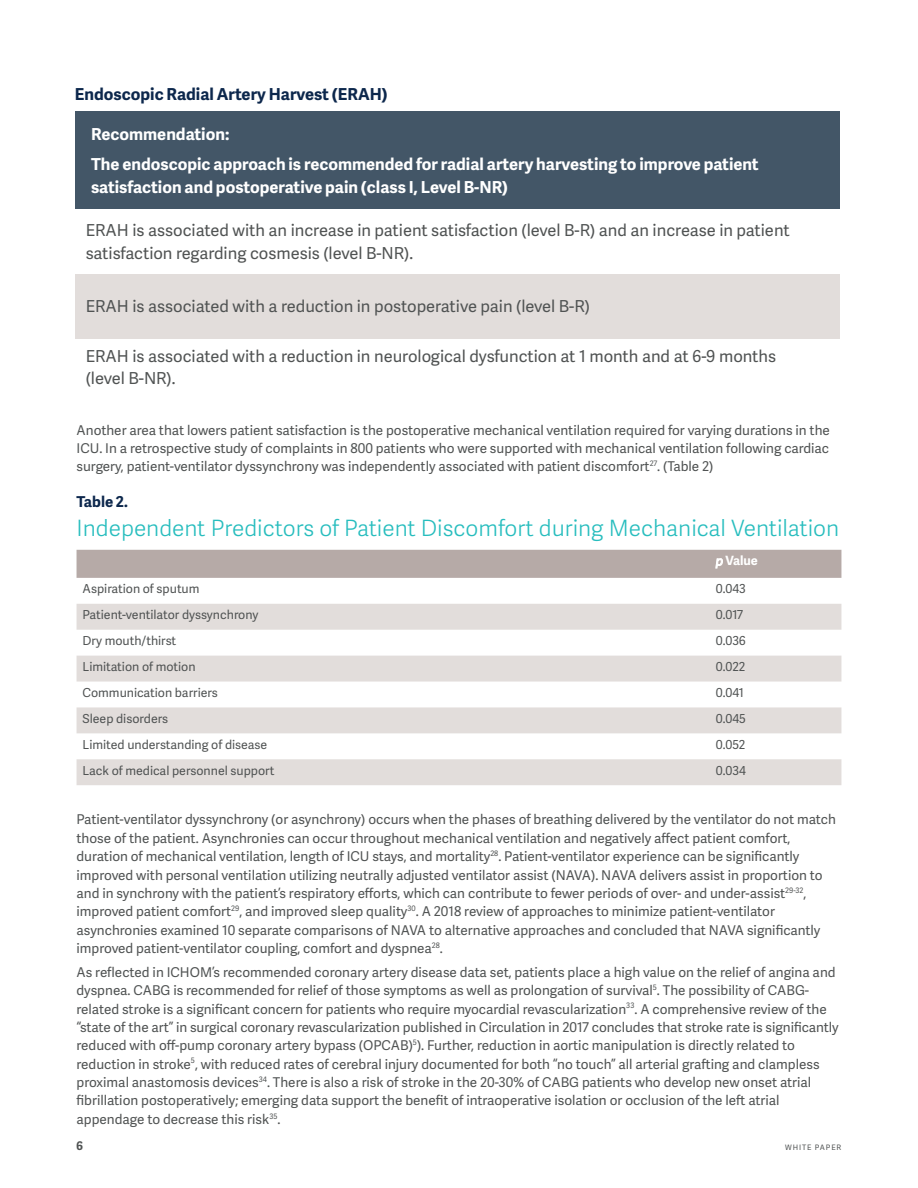
<style>
.page{position:relative;width:918px;height:1188px;background:#fff}
.page>*{position:absolute;margin:0;border:0;box-sizing:border-box;transform-origin:0 0}
.t1{font:300 22.5px "Adelle Sans";color:#27bdbe}
.t2{font:16.5px/22.5px "Adelle Sans";color:#505353}
.t3{font:700 16.5px/30px "Adelle Sans";color:#fff}
.t4{font:700 16.5px "Adelle Sans";color:#0c274c}
.t5{font:700 15px "Adelle Sans";color:#0c274c}
.t6{font:13.5px/18.3px "Adelle Sans";color:#505353}
.t7{font:700 12.75px "Adelle Sans";color:#fff}
.t8{font:12.3px "Adelle Sans";color:#505353}
.t9{font:700 12px "Adelle Sans";color:#505353}
.t10{font:7.5px "Adelle Sans";letter-spacing:.12em;color:#505353}
.s1{font-weight:400;font-style:italic}
</style>
<div class="page">
<div style="left:75px;top:112px;width:765px;height:97px;background:#435667"></div>
<div style="left:75px;top:274px;width:765px;height:65px;background:#e2dddb"></div>
<svg style="left:77px;top:604px;width:764px;height:181px;fill:#e2dddb"></svg>
<div style="left:77px;top:550px;width:764px;height:28px;background:#b6aaa7"></div>
<p class="t4" style="left:75px;top:82px;width:314px">Endoscopic Radial Artery Harvest (ERAH)</p>
<p class="t3" style="left:91px;top:119px;width:669px">Recommendation:<br>The endoscopic approach is recommended for radial artery harvesting to improve patient</p>
<p class="t3" style="left:91px;top:171px;width:419px">satisfaction and postoperative pain (class I, Level B-NR)</p>
<p class="t2" style="left:86px;top:219px;width:705px">ERAH is associated with an increase in patient satisfaction (level B-R) and an increase in patient satisfaction regarding cosmesis (level B-NR).</p>
<p class="t2" style="left:86px;top:295px;width:506px">ERAH is associated with a reduction in postoperative pain (level B-R)</p>
<p class="t2" style="left:86px;top:344px;width:692px">ERAH is associated with a reduction in neurological dysfunction at 1 month and at 6-9 months (level B-NR).</p>
<p class="t6" style="left:77px;top:420px;width:755px;text-align:justify">Another area that lowers patient satisfaction is the postoperative mechanical ventilation required for varying durations in the ICU. In a retrospective study of complaints in 800 patients who were supported with mechanical ventilation following cardiac surgery, patient-ventilator dyssynchrony was independently associated with patient discomfort<sup>27</sup>. (Table 2)</p>
<p class="t5" style="left:77px;top:491px;width:53px">Table 2.</p>
<h1 class="t1" style="left:77px;top:512px;width:764px">Independent Predictors of Patient Discomfort during Mechanical Ventilation</h1>
<p class="t7" style="left:716px;top:552px;width:44px"><span class="s1">p</span> Value</p>
<p class="t8" style="left:83px;top:580px;width:118px">Aspiration of sputum</p>
<p class="t8" style="left:716px;top:580px;width:32px">0.043</p>
<p class="t8" style="left:83px;top:606px;width:177px">Patient-ventilator dyssynchrony</p>
<p class="t8" style="left:716px;top:606px;width:29px">0.017</p>
<p class="t8" style="left:83px;top:632px;width:95px">Dry mouth/thirst</p>
<p class="t8" style="left:716px;top:632px;width:32px">0.036</p>
<p class="t8" style="left:83px;top:658px;width:115px">Limitation of motion</p>
<p class="t8" style="left:716px;top:658px;width:31px">0.022</p>
<p class="t8" style="left:83px;top:684px;width:137px">Communication barriers</p>
<p class="t8" style="left:716px;top:684px;width:30px">0.041</p>
<p class="t8" style="left:83px;top:710px;width:87px">Sleep disorders</p>
<p class="t8" style="left:716px;top:710px;width:32px">0.045</p>
<p class="t8" style="left:83px;top:736px;width:186px">Limited understanding of disease</p>
<p class="t8" style="left:716px;top:736px;width:31px">0.052</p>
<p class="t8" style="left:83px;top:762px;width:193px">Lack of medical personnel support</p>
<p class="t8" style="left:716px;top:762px;width:32px">0.034</p>
<p class="t6" style="left:77px;top:810px;width:761px">Patient-ventilator dyssynchrony (or asynchrony) occurs when the phases of breathing delivered by the ventilator do not match those of the patient. Asynchronies can occur throughout mechanical ventilation and negatively affect patient comfort, duration of mechanical ventilation, length of ICU stays, and mortality<sup>28</sup>. Patient-ventilator experience can be significantly improved with personal ventilation utilizing neutrally adjusted ventilator assist (NAVA). NAVA delivers assist in proportion to and in synchrony with the patient’s respiratory efforts, which can contribute to fewer periods of over- and under-assist<sup>29-32</sup>, improved patient comfort<sup>29</sup>, and improved sleep quality<sup>30</sup>. A 2018 review of approaches to minimize patient-ventilator asynchronies examined 10 separate comparisons of NAVA to alternative approaches and concluded that NAVA significantly improved patient-ventilator coupling, comfort and dyspnea<sup>28</sup>.</p>
<p class="t6" style="left:77px;top:962px;width:764px">As reflected in ICHOM’s recommended coronary artery disease data set, patients place a high value on the relief of angina and dyspnea. CABG is recommended for relief of those symptoms as well as prolongation of survival<sup>5</sup>. The possibility of CABG&shy;related stroke is a significant concern for patients who require myocardial revascularization<sup>33</sup>. A comprehensive review of the “state of the art” in surgical coronary revascularization published in Circulation in 2017 concludes that stroke rate is significantly reduced with off-pump coronary artery bypass (OPCAB)<sup>5</sup>). Further, reduction in aortic manipulation is directly related to reduction in stroke<sup>5</sup>, with reduced rates of cerebral injury documented for both “no touch” all arterial grafting and clampless proximal anastomosis devices<sup>34</sup>. There is also a risk of stroke in the 20-30% of CABG patients who develop new onset atrial fibrillation postoperatively; emerging data support the benefit of intraoperative isolation or occlusion of the left atrial appendage to decrease this risk<sup>35</sup>.</p>
<p class="t9" style="left:76px;top:1137px;width:8px">6</p>
<p class="t10" style="left:785px;top:1142px;width:58px">WHITE PAPER</p>
</div>
